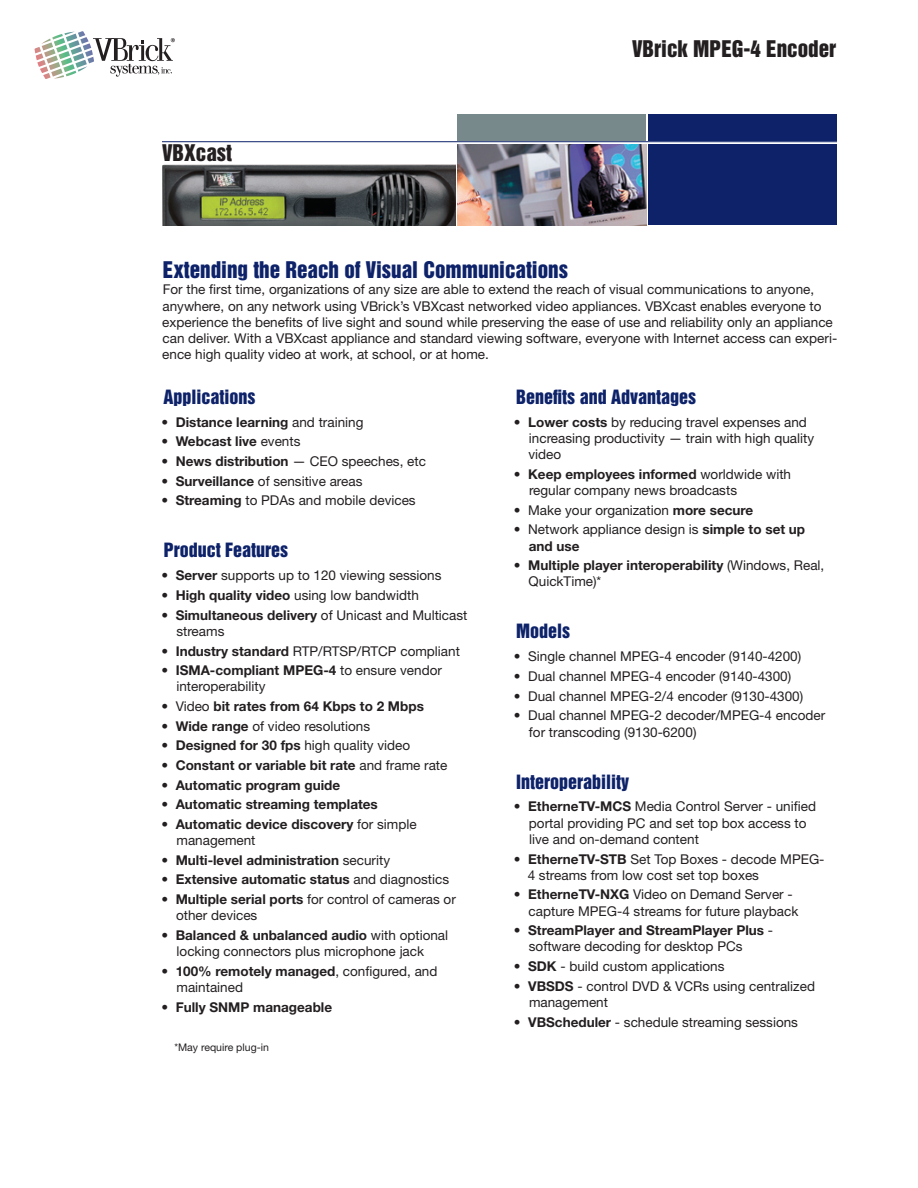
<style>
.page{position:relative;width:918px;height:1188px;background:#fff}
.page>*{position:absolute;margin:0;border:0;box-sizing:border-box;transform-origin:0 0}
.t1{font:21px "Helvetica Inserat";color:#0d2269}
.t2{font:21px "Helvetica Inserat";color:#231f20}
.t3{font:18px "Helvetica Inserat";color:#0d2269}
.t4{font:13.5px/16.2px "Helvetica Neue";color:#231f20}
.t5{font:700 13.5px/16.2px "Helvetica Neue";color:#231f20}
.t6{font:10.5px "Helvetica Neue";color:#231f20}
.s1{font-weight:400}
.s2{font-weight:700}
</style>
<div class="page">
<img style="left:162px;top:164px;width:293px;height:61px">
<div style="left:648px;top:114px;width:189px;height:27px;background:#0d2269"></div>
<hr style="left:162px;top:141px;width:675px;height:1px;background:#0d2269">
<div style="left:648px;top:144px;width:189px;height:81px;background:#0d2269"></div>
<div style="left:458px;top:114px;width:188px;height:27px;background:#77898b"></div>
<img style="left:458px;top:144px;width:188px;height:81px">
<svg style="left:35px;top:31px;width:140px;height:48px"></svg>
<h1 class="t2" style="left:162px;top:140px;width:72px">VBXcast</h1>
<h1 class="t2" style="left:632px;top:36px;width:206px">VBrick MPEG-4 Encoder</h1>
<h1 class="t1" style="left:163px;top:257px;width:407px">Extending the Reach of Visual Communications</h1>
<p class="t4" style="left:162px;top:281px;width:677px">For the first time, organizations of any size are able to extend the reach of visual communications to anyone, anywhere, on any network using VBrick’s VBXcast networked video appliances. VBXcast enables everyone to experience the benefits of live sight and sound while preserving the ease of use and reliability only an appliance can deliver. With a VBXcast appliance and standard viewing software, everyone with Internet access can experi&shy;ence high quality video at work, at school, or at home.</p>
<h2 class="t3" style="left:163px;top:386px;width:94px">Applications</h2>
<p class="t5" style="left:161px;top:414px;width:203px"><span class="s1">•</span> Distance learning <span class="s1">and training</span></p>
<p class="t5" style="left:161px;top:433px;width:140px"><span class="s1">•</span> Webcast live <span class="s1">events</span></p>
<p class="t4" style="left:161px;top:453px;width:266px">• <span class="s2">News distribution</span> — CEO speeches, etc</p>
<p class="t4" style="left:161px;top:473px;width:203px">• <span class="s2">Surveillance</span> of sensitive areas</p>
<p class="t4" style="left:161px;top:492px;width:256px">• <span class="s2">Streaming</span> to PDAs and mobile devices</p>
<h2 class="t3" style="left:164px;top:540px;width:126px">Product Features</h2>
<p class="t4" style="left:161px;top:567px;width:282px">• <span class="s2">Server</span> supports up to 120 viewing sessions</p>
<p class="t4" style="left:161px;top:587px;width:259px">• <span class="s2">High quality video</span> using low bandwidth</p>
<p class="t4" style="left:176px;top:607px;width:293px;text-indent:-15px">• <span class="s2">Simultaneous delivery</span> of Unicast and Multicast streams</p>
<p class="t4" style="left:161px;top:642px;width:300px">• <span class="s2">Industry standard</span> RTP/RTSP/RTCP compliant</p>
<p class="t4" style="left:176px;top:662px;width:267px;text-indent:-15px">• <span class="s2">ISMA-compliant MPEG-4</span> to ensure vendor interoperability</p>
<p class="t5" style="left:161px;top:698px;width:264px"><span class="s1">• Video</span> bit rates from 64 Kbps to 2 Mbps</p>
<p class="t4" style="left:161px;top:718px;width:210px">• <span class="s2">Wide range</span> of video resolutions</p>
<p class="t4" style="left:161px;top:737px;width:250px">• <span class="s2">Designed for 30 fps</span> high quality video</p>
<p class="t5" style="left:161px;top:757px;width:288px"><span class="s1">•</span> Constant or variable bit rate <span class="s1">and frame rate</span></p>
<p class="t5" style="left:161px;top:776px;width:180px"><span class="s1">•</span> Automatic program guide</p>
<p class="t5" style="left:161px;top:796px;width:218px"><span class="s1">•</span> Automatic streaming templates</p>
<p class="t5" style="left:177px;top:816px;width:242px;text-indent:-15px"><span class="s1">•</span> Automatic device discovery <span class="s1">for simple management</span></p>
<p class="t5" style="left:161px;top:852px;width:230px"><span class="s1">•</span> Multi-level administration <span class="s1">security</span></p>
<p class="t5" style="left:161px;top:871px;width:289px"><span class="s1">•</span> Extensive automatic status <span class="s1">and diagnostics</span></p>
<p class="t4" style="left:176px;top:891px;width:281px;text-indent:-15px">• <span class="s2">Multiple serial ports</span> for control of cameras or other devices</p>
<p class="t4" style="left:177px;top:927px;width:273px;text-indent:-15px">• <span class="s2">Balanced &amp; unbalanced audio</span> with optional locking connectors plus microphone jack</p>
<p class="t4" style="left:177px;top:963px;width:262px;text-indent:-15px">• <span class="s2">100% remotely managed</span>, configured, and maintained</p>
<p class="t5" style="left:161px;top:998px;width:172px"><span class="s1">•</span> Fully SNMP manageable</p>
<p class="t6" style="left:174px;top:1041px;width:96px">*May require plug-in</p>
<h2 class="t3" style="left:516px;top:386px;width:181px">Benefits and Advantages</h2>
<p class="t4" style="left:529px;top:414px;width:287px;text-indent:-15px">• <span class="s2">Lower costs</span> by reducing travel expenses and increasing productivity — train with high quality video</p>
<p class="t4" style="left:529px;top:466px;width:264px;text-indent:-15px">• <span class="s2">Keep employees informed</span> worldwide with regular company news broadcasts</p>
<p class="t4" style="left:514px;top:502px;width:241px">• Make your organization <span class="s2">more secure</span></p>
<p class="t4" style="left:529px;top:521px;width:278px;text-indent:-15px">• Network appliance design is <span class="s2">simple to set up and use</span></p>
<p class="t5" style="left:529px;top:557px;width:297px;text-indent:-15px"><span class="s1">•</span> Multiple player interoperability <span class="s1">(Windows, Real,<br>QuickTime)*</span></p>
<h2 class="t3" style="left:516px;top:621px;width:55px">Models</h2>
<p class="t4" style="left:514px;top:648px;width:289px">• Single channel MPEG-4 encoder (9140-4200)</p>
<p class="t4" style="left:514px;top:668px;width:279px">• Dual channel MPEG-4 encoder (9140-4300)</p>
<p class="t4" style="left:514px;top:688px;width:291px">• Dual channel MPEG-2/4 encoder (9130-4300)</p>
<p class="t4" style="left:529px;top:707px;width:298px;text-indent:-15px">• Dual channel MPEG-2 decoder/MPEG-4 encoder for transcoding (9130-6200)</p>
<h2 class="t3" style="left:516px;top:771px;width:115px">Interoperability</h2>
<p class="t4" style="left:529px;top:798px;width:289px;text-indent:-15px">• <span class="s2">EtherneTV-MCS</span> Media Control Server - unified portal providing PC and set top box access to live and on-demand content</p>
<p class="t4" style="left:528px;top:850px;width:298px;text-indent:-14px">• <span class="s2">EtherneTV-STB</span> Set Top Boxes - decode MPEG-<br>4 streams from low cost set top boxes</p>
<p class="t4" style="left:529px;top:886px;width:271px;text-indent:-15px">• <span class="s2">EtherneTV-NXG</span> Video on Demand Server - capture MPEG-4 streams for future playback</p>
<p class="t4" style="left:529px;top:922px;width:246px;text-indent:-15px">• <span class="s2">StreamPlayer and StreamPlayer Plus</span> - software decoding for desktop PCs</p>
<p class="t4" style="left:514px;top:958px;width:212px">• <span class="s2">SDK</span> - build custom applications</p>
<p class="t4" style="left:529px;top:978px;width:288px;text-indent:-15px">• <span class="s2">VBSDS</span> - control DVD &amp; VCRs using centralized management</p>
<p class="t4" style="left:514px;top:1014px;width:286px">• <span class="s2">VBScheduler</span> - schedule streaming sessions</p>
</div>
